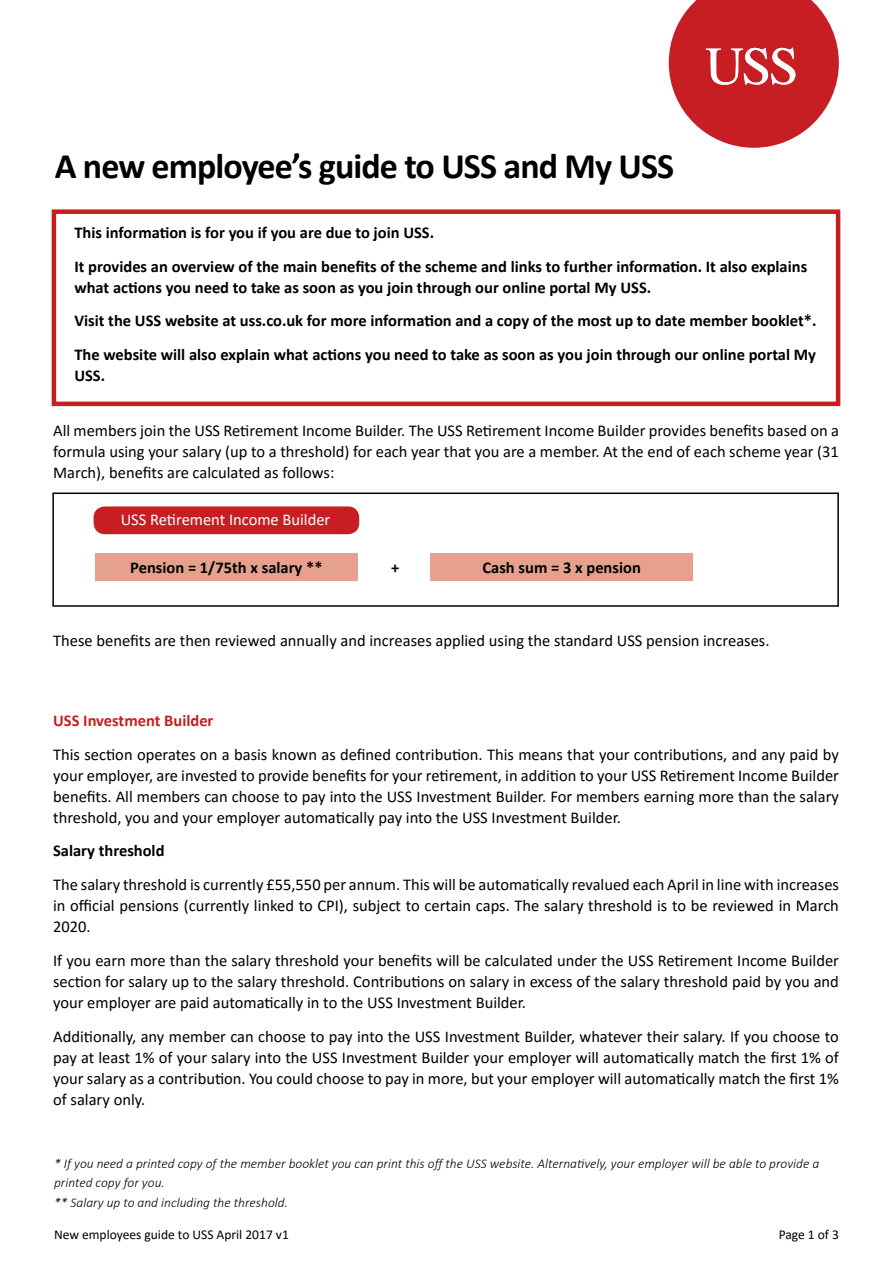
<style>
.page{position:relative;width:893px;height:1263px;background:#fff}
.page>*{position:absolute;margin:0;border:0;box-sizing:border-box;transform-origin:0 0}
.t1{font:700 36px "Calibri";letter-spacing:-.025em;color:#000}
.t2{font:16.5px/21px "Calibri";color:#000;text-align:justify}
.t3{font:700 16.5px/33.8px "Calibri";color:#000}
.t4{font:16.5px "Calibri";color:#fff}
.t5{font:700 16.5px "Calibri";color:#c61e23}
.t6{font:italic 300 13.5px/19.5px "Calibri";color:#000}
.t7{font:13.5px "Calibri";color:#000}
</style>
<div class="page">
<div style="left:52px;top:492px;width:787px;height:115px;border:2px solid #000"></div>
<div style="left:52px;top:209px;width:788px;height:197px;background:#fff;border:4px solid #c61e23"></div>
<svg style="left:669px;top:0;width:170px;height:148px"></svg>
<div style="left:94px;top:507px;width:264px;height:26px;background:#c61e23;border-radius:10px"></div>
<div style="left:94px;top:506px;width:265px;height:28px;border:2px solid #c61e23;border-radius:10px"></div>
<div style="left:95px;top:553px;width:263px;height:28px;background:#e6a18d"></div>
<div style="left:430px;top:553px;width:263px;height:28px;background:#e6a18d"></div>
<h1 class="t1" style="left:55px;top:141px;width:621px">A new employee’s guide to USS and My USS</h1>
<p class="t3" style="left:74px;top:215px;width:734px">This information is for you if you are due to join USS.<br>It provides an overview of the main benefits of the scheme and links to further information. It also explains</p>
<p class="t3" style="left:74px;top:270px;width:744px">what actions you need to take as soon as you join through our online portal My USS.<br>Visit the USS website at uss.co.uk for more information and a copy of the most up to date member booklet*.<br>The website will also explain what actions you need to take as soon as you join through our online portal My</p>
<p class="t3" style="left:74px;top:358px;width:32px">USS.</p>
<p class="t2" style="left:53px;top:419px;width:787px">All members join the USS Retirement Income Builder. The USS Retirement Income Builder provides benefits based on a formula using your salary (up to a threshold) for each year that you are a member. At the end of each scheme year (31<br>March), benefits are calculated as follows:</p>
<p class="t4" style="left:121px;top:508px;width:211px">USS Retirement Income Builder</p>
<p class="t3" style="left:130px;top:550px;width:194px">Pension = 1/75th x salary **</p>
<p class="t3" style="left:482px;top:550px;width:160px">Cash sum = 3 x pension</p>
<p class="t3" style="left:391px;top:550px;width:10px">+</p>
<p class="t2" style="left:53px;top:630px;width:718px">These benefits are then reviewed annually and increases applied using the standard USS pension increases.</p>
<p class="t5" style="left:53px;top:709px;width:162px">USS Investment Builder</p>
<p class="t2" style="left:53px;top:743px;width:787px">This section operates on a basis known as defined contribution. This means that your contributions, and any paid by your employer, are invested to provide benefits for your retirement, in addition to your USS Retirement Income Builder benefits. All members can choose to pay into the USS Investment Builder. For members earning more than the salary threshold, you and your employer automatically pay into the USS Investment Builder.</p>
<p class="t3" style="left:53px;top:833px;width:113px">Salary threshold</p>
<p class="t2" style="left:53px;top:874px;width:787px">The salary threshold is currently £55,550 per annum. This will be automatically revalued each April in line with increases in official pensions (currently linked to CPI), subject to certain caps. The salary threshold is to be reviewed in March 2020.</p>
<p class="t2" style="left:53px;top:949px;width:787px">If you earn more than the salary threshold your benefits will be calculated under the USS Retirement Income Builder section for salary up to the salary threshold. Contributions on salary in excess of the salary threshold paid by you and your employer are paid automatically in to the USS Investment Builder.</p>
<p class="t2" style="left:53px;top:1025px;width:787px">Additionally, any member can choose to pay into the USS Investment Builder, whatever their salary. If you choose to pay at least 1% of your salary into the USS Investment Builder your employer will automatically match the first 1% of your salary as a contribution. You could choose to pay in more, but your employer will automatically match the first 1% of salary only.</p>
<p class="t6" style="left:54px;top:1153px;width:767px">* If you need a printed copy of the member booklet you can print this off the USS website. Alternatively, your employer will be able to provide a printed copy for you.<br>** Salary up to and including the threshold.</p>
<p class="t7" style="left:54px;top:1225px;width:236px">New employees guide to USS April 2017 v1</p>
<p class="t7" style="left:779px;top:1225px;width:62px">Page 1 of 3</p>
</div>
